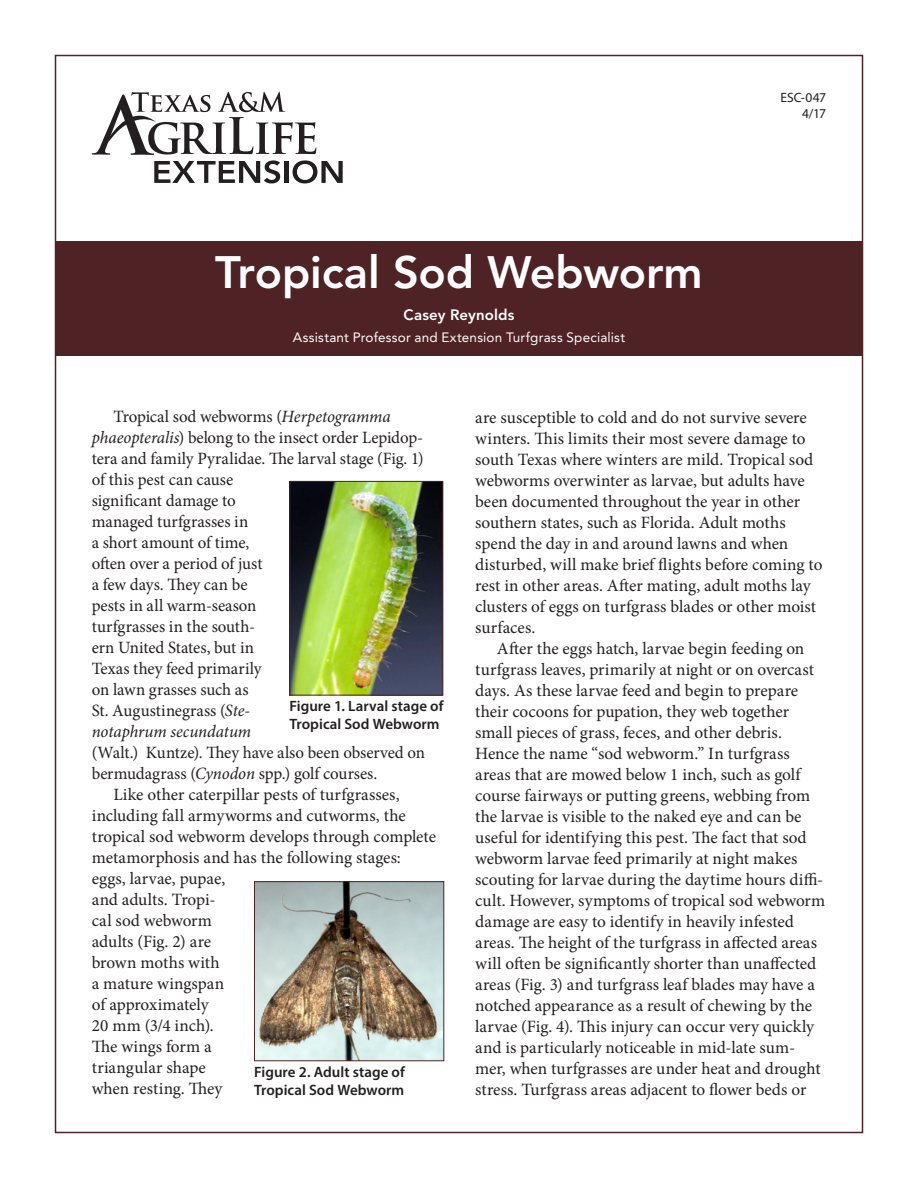
<style>
.page{position:relative;width:918px;height:1188px;background:#fff}
.page>*{position:absolute;margin:0;border:0;box-sizing:border-box;transform-origin:0 0}
.body_text{font:800 45px "Avenir";letter-spacing:-.005em;color:#fff}
.body_text-2{font:17.25px/21px "Minion Pro";color:#231f20}
.captions{font:600 15px/18px "Myriad Pro";color:#231f20}
.t1{font:800 15px "Avenir";letter-spacing:.01em;color:#fff}
.t2{font:13.5px "Avenir";letter-spacing:.015em;color:#fff}
.t3{font:13.5px "Myriad Pro";letter-spacing:.005em;color:#231f20}
.s1{font-style:italic}
</style>
<div class="page">
<div style="left:55px;top:241px;width:807px;height:115px;background:#4f2225"></div>
<svg style="left:92px;top:92px;width:251px;height:91px"></svg>
<img style="left:256px;top:883px;width:186px;height:176px">
<div style="left:254px;top:881px;width:190px;height:180px;border:1px solid #4f2225"></div>
<img style="left:291px;top:483px;width:150px;height:210px">
<div style="left:289px;top:481px;width:154px;height:214px;border:1px solid #4f2225"></div>
<p class="body_text" style="left:215px;top:246px;width:489px">Tropical Sod Webworm</p>
<p class="t1" style="left:403px;top:306px;width:113px">Casey Reynolds</p>
<p class="t2" style="left:293px;top:329px;width:334px">Assistant Professor and Extension Turfgrass Specialist</p>
<p class="t3" style="left:780px;top:89px;width:47px">ESC-047</p>
<p class="t3" style="left:802px;top:105px;width:26px">4/17</p>
<p class="body_text-2" style="left:92px;top:406px;width:335px;text-indent:22px">Tropical sod webworms (<span class="s1">Herpetogramma phaeopteralis</span>) belong to the insect order Lepidop&shy;tera and family Pyralidae. The larval stage (Fig. 1) of this pest can cause<br>significant damage to<br>managed turfgrasses in<br>a short amount of time,<br>often over a period of just<br>a few days. They can be<br>pests in all warm-season<br>turfgrasses in the south-<br>ern United States, but in<br>Texas they feed primarily<br>on lawn grasses such as<br>St. Augustinegrass (<span class="s1">Ste-<br>notaphrum secundatum<br></span>(Walt.) Kuntze). They have also been observed on bermudagrass (<span class="s1">Cynodon</span> spp.) golf courses.</p>
<p class="body_text-2" style="left:92px;top:784px;width:346px;text-indent:22px">Like other caterpillar pests of turfgrasses, including fall armyworms and cutworms, the tropical sod webworm develops through complete metamorphosis and has the following stages: eggs, larvae, pupae,<br>and adults. Tropi-<br>cal sod webworm<br>adults (Fig. 2) are<br>brown moths with<br>a mature wingspan<br>of approximately<br>20 mm (3/4 inch).<br>The wings form a<br>triangular shape<br>when resting. They</p>
<p class="captions" style="left:289px;top:697px;width:156px">Figure 1. Larval stage of<br>Tropical Sod Webworm</p>
<p class="captions" style="left:254px;top:1062px;width:152px">Figure 2. Adult stage of<br>Tropical Sod Webworm</p>
<p class="body_text-2" style="left:475px;top:407px;width:349px">are susceptible to cold and do not survive severe winters. This limits their most severe damage to south Texas where winters are mild. Tropical sod webworms overwinter as larvae, but adults have been documented throughout the year in other southern states, such as Florida. Adult moths spend the day in and around lawns and when disturbed, will make brief flights before coming to rest in other areas. After mating, adult moths lay clusters of eggs on turfgrass blades or other moist surfaces.</p>
<p class="body_text-2" style="left:475px;top:638px;width:352px;text-indent:22px">After the eggs hatch, larvae begin feeding on turfgrass leaves, primarily at night or on overcast days. As these larvae feed and begin to prepare their cocoons for pupation, they web together small pieces of grass, feces, and other debris.<br>Hence the name “sod webworm.” In turfgrass areas that are mowed below 1 inch, such as golf course fairways or putting greens, webbing from the larvae is visible to the naked eye and can be useful for identifying this pest. The fact that sod webworm larvae feed primarily at night makes scouting for larvae during the daytime hours diffi&shy;cult. However, symptoms of tropical sod webworm damage are easy to identify in heavily infested areas. The height of the turfgrass in affected areas will often be significantly shorter than unaffected areas (Fig. 3) and turfgrass leaf blades may have a notched appearance as a result of chewing by the larvae (Fig. 4). This injury can occur very quickly and is particularly noticeable in mid-late sum&shy;mer, when turfgrasses are under heat and drought stress. Turfgrass areas adjacent to flower beds or</p>
</div>
